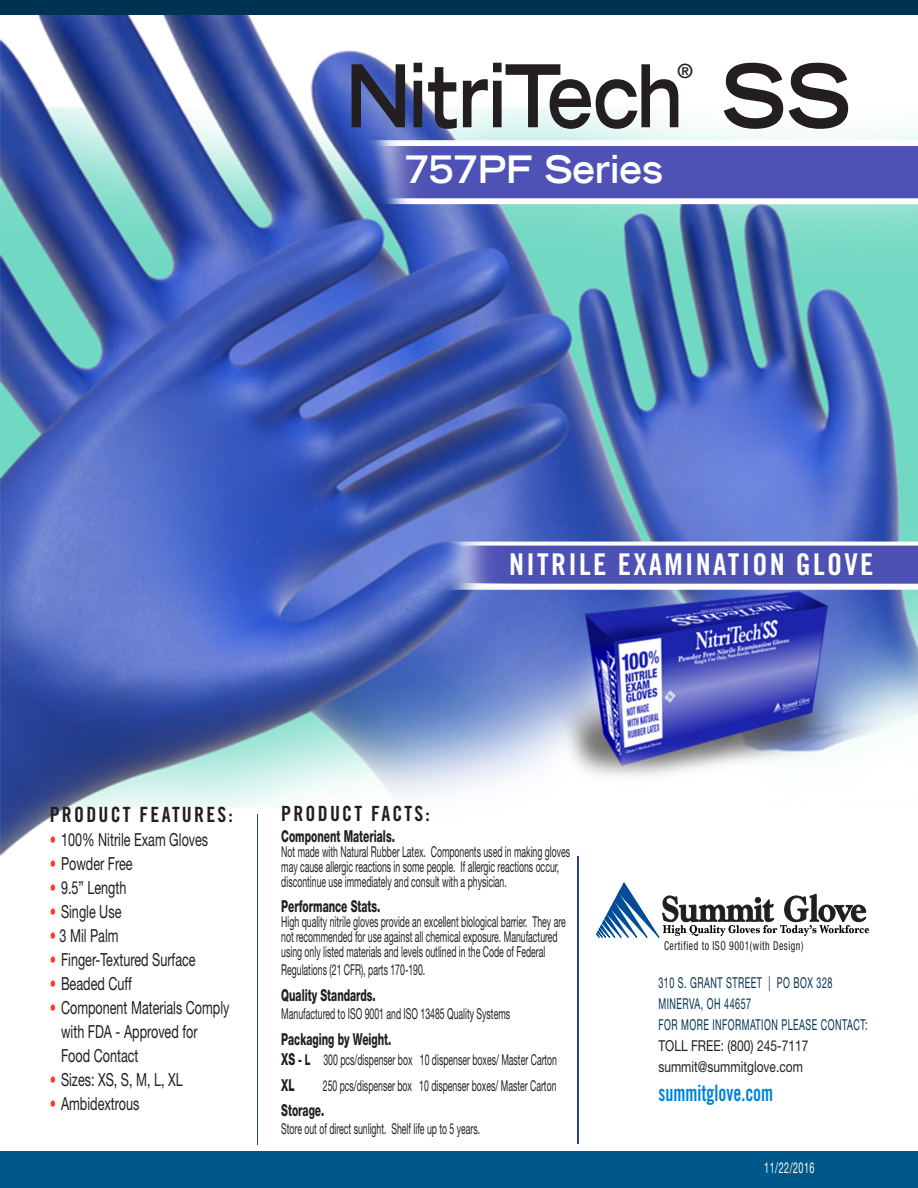
<style>
.page{position:relative;width:918px;height:1188px;background:#fff}
.page>*{position:absolute;margin:0;border:0;box-sizing:border-box;transform-origin:0 0}
.t1{font:700 expanded 86.7px "Trade Gothic LH";letter-spacing:-.02em;color:#231f20;scale:.8 1}
.t2{font:700 expanded 37.5px "Trade Gothic LH";color:#fff;scale:.9 1}
.t3{font:30px "Trade Gothic Bold Cond Twenty";letter-spacing:.075em;color:#fff}
.t4{font:22.5px "Trade Gothic Bold Cond Twenty";color:#0082d6;scale:.8 1}
.t5{font:21px "Trade Gothic Bold Cond Twenty";letter-spacing:.11em;color:#231f20;scale:.95 1}
.t6{font:700 expanded 19.2px "Trade Gothic LH";color:#231f20}
.t7{font:18px/24px "Helvetica Neue LT Std";color:#231f20;scale:.7 1}
.t8{font:800 16.5px "Helvetica Neue LT Std";color:#231f20;scale:.62 1}
.t9{font:15px/15px "Helvetica Neue LT Std";color:#231f20;scale:.58 1}
.t10{font:15px "Helvetica Neue LT Std";letter-spacing:.055em;color:#003352;scale:.6 1}
.t11{font:15px "Helvetica Neue LT Std";color:#231f20;scale:.8 1}
.t12{font:15px "Helvetica Neue LT Std";letter-spacing:.055em;color:#fff;scale:.6 1}
.t13{font:condensed 12.3px "Helvetica Neue";letter-spacing:.05em;color:#211e1e;scale:.8 1}
.s1{color:#f54029}
.s2{font-weight:800;font-size:16.5px}
.s3{font-weight:800}
</style>
<div class="page">
<img style="left:0;top:14px;width:918px;height:1131px">
<div style="left:0;top:0;width:918px;height:14px;background:#003352"></div>
<svg style="left:596px;top:882px;width:273px;height:60px"></svg>
<hr style="left:578px;top:856px;width:1px;height:288px;background:#253f8e">
<hr style="left:257px;top:814px;width:1px;height:330px;background:#253f8e">
<div style="left:0;top:1151px;width:918px;height:37px;background:#00578a"></div>
<p class="t1" style="left:346px;top:39px;width:633px">NitriTech SS</p>
<p class="t6" style="left:677px;top:59px;width:17px">®</p>
<p class="t2" style="left:405px;top:145px;width:288px">757PF Series</p>
<p class="t3" style="left:509px;top:547px;width:366px">NITRILE EXAMINATION GLOVE</p>
<p class="t5" style="left:50px;top:802px;width:194px">PRODUCT FEATURES:</p>
<p class="t7" style="left:50px;top:828px;width:228px"><span class="s1">•</span> 100% Nitrile Exam Gloves</p>
<p class="t7" style="left:50px;top:852px;width:120px"><span class="s1">•</span> Powder Free</p>
<p class="t7" style="left:50px;top:876px;width:111px"><span class="s1">•</span> 9.5” Length</p>
<p class="t7" style="left:50px;top:900px;width:104px"><span class="s1">•</span> Single Use</p>
<p class="t7" style="left:50px;top:924px;width:100px"><span class="s1">•</span> 3 Mil Palm</p>
<p class="t7" style="left:50px;top:948px;width:210px"><span class="s1">•</span> Finger-Textured Surface</p>
<p class="t7" style="left:50px;top:972px;width:119px"><span class="s1">•</span> Beaded Cuff</p>
<p class="t7" style="left:61px;top:996px;width:242px;text-indent:-11px"><span class="s1">•</span> Component Materials Comply with FDA - Approved for<br>Food Contact</p>
<p class="t7" style="left:50px;top:1068px;width:192px"><span class="s1">•</span> Sizes: XS, S, M, L, XL</p>
<p class="t7" style="left:50px;top:1092px;width:130px"><span class="s1">•</span> Ambidextrous</p>
<p class="t5" style="left:281px;top:801px;width:158px">PRODUCT FACTS:</p>
<p class="t8" style="left:281px;top:826px;width:185px">Component Materials.</p>
<p class="t9" style="left:281px;top:844px;width:500px">Not made with Natural Rubber Latex. Components used in making gloves may cause allergic reactions in some people. If allergic reactions occur, discontinue use immediately and consult with a physician.</p>
<p class="t8" style="left:281px;top:897px;width:162px">Performance Stats.</p>
<p class="t9" style="left:281px;top:914px;width:492px">High quality nitrile gloves provide an excellent biological barrier. They are not recommended for use against all chemical exposure. Manufactured using only listed materials and levels outlined in the Code of Federal</p>
<p class="t9" style="left:281px;top:962px;width:250px">Regulations (21 CFR), parts 170-190.</p>
<p class="t8" style="left:281px;top:985px;width:154px">Quality Standards.</p>
<p class="t9" style="left:281px;top:1006px;width:396px">Manufactured to ISO 9001 and ISO 13485 Quality Systems</p>
<p class="t8" style="left:281px;top:1029px;width:179px">Packaging by Weight.</p>
<p class="t9" style="left:281px;top:1052px;width:477px"><span class="s2">XS</span> <span class="s3">- L</span> 300 pcs/dispenser box 10 dispenser boxes/ Master Carton</p>
<p class="t8" style="left:281px;top:1075px;width:23px">XL</p>
<p class="t9" style="left:323px;top:1078px;width:404px">250 pcs/dispenser box 10 dispenser boxes/ Master Carton</p>
<p class="t8" style="left:281px;top:1101px;width:71px">Storage.</p>
<p class="t9" style="left:281px;top:1121px;width:345px">Store out of direct sunlight. Shelf life up to 5 years.</p>
<p class="t13" style="left:664px;top:939px;width:176px">Certified to ISO 9001(with Design)</p>
<p class="t10" style="left:658px;top:974px;width:292px">310 S. GRANT STREET | PO BOX 328</p>
<p class="t10" style="left:658px;top:995px;width:156px">MINERVA, OH 44657</p>
<p class="t10" style="left:658px;top:1016px;width:350px">FOR MORE INFORMATION PLEASE CONTACT:</p>
<p class="t11" style="left:658px;top:1037px;width:189px">TOLL FREE: (800) 245-7117</p>
<p class="t11" style="left:658px;top:1058px;width:182px">summit@summitglove.com</p>
<p class="t4" style="left:658px;top:1079px;width:145px">summitglove.com</p>
<p class="t12" style="left:764px;top:1158px;width:86px">11/22/2016</p>
</div>
